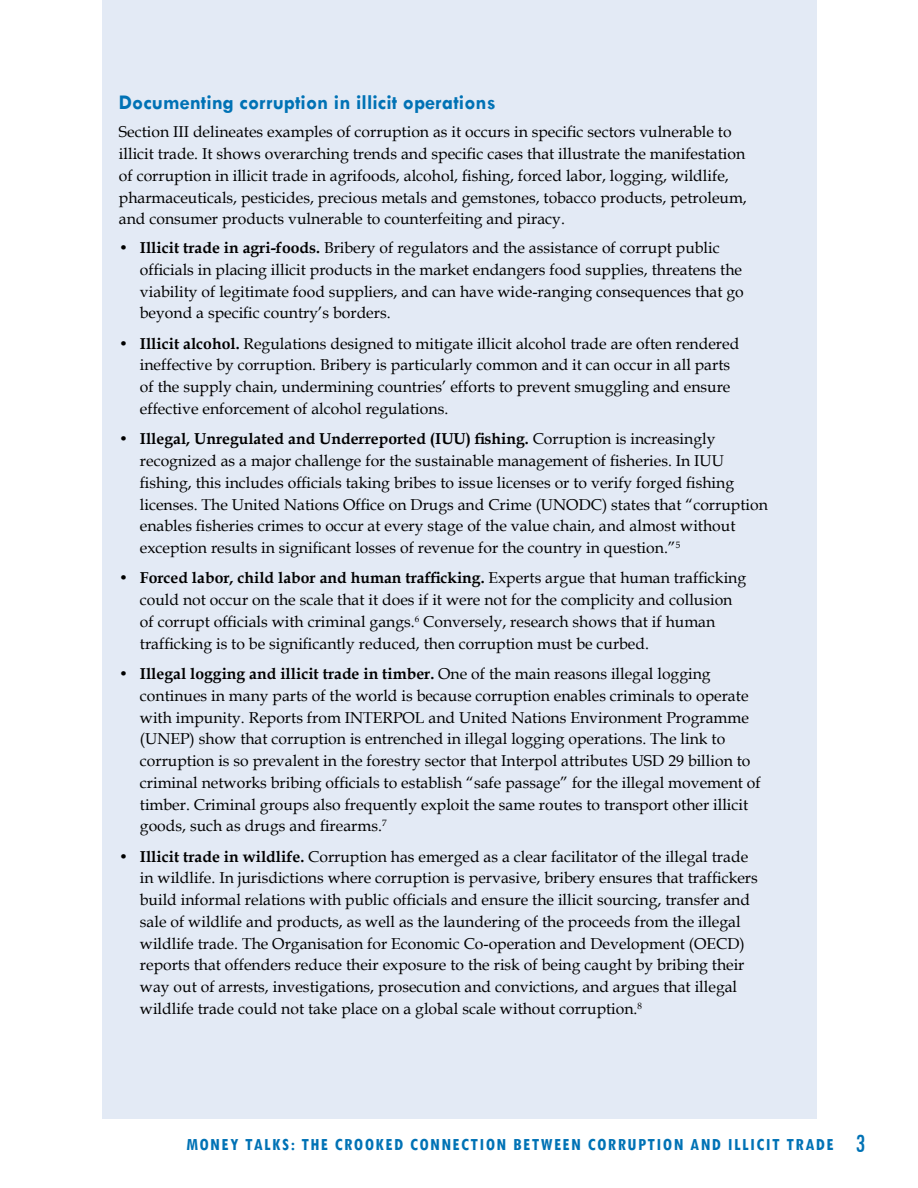
<style>
.page{position:relative;width:918px;height:1188px;background:#fff}
.page>*{position:absolute;margin:0;border:0;box-sizing:border-box;transform-origin:0 0}
.t1{font:700 21px "Tw Cen";color:#0072b5}
.t2{font:700 condensed 18px "Tw Cen";letter-spacing:.08em;color:#0072b5}
.t3{font:15.75px/21.8px "Book Antiqua";color:#000}
.s1{font-weight:700}
.s2{font-weight:400;font-size:27px}
</style>
<div class="page">
<div style="left:102px;top:0;width:714px;height:1119px;background:#e3eaf5"></div>
<h1 class="t1" style="left:119px;top:90px;width:378px">Documenting corruption in illicit operations</h1>
<p class="t3" style="left:119px;top:121px;width:629px">Section III delineates examples of corruption as it occurs in specific sectors vulnerable to illicit trade. It shows overarching trends and specific cases that illustrate the manifestation of corruption in illicit trade in agrifoods, alcohol, fishing, forced labor, logging, wildlife, pharmaceuticals, pesticides, precious metals and gemstones, tobacco products, petroleum, and consumer products vulnerable to counterfeiting and piracy.</p>
<p class="t3" style="left:140px;top:236px;width:605px;text-indent:-21px"><span class="s1">• Illicit trade in agri-foods.</span> Bribery of regulators and the assistance of corrupt public officials in placing illicit products in the market endangers food supplies, threatens the viability of legitimate food suppliers, and can have wide-ranging consequences that go beyond a specific country’s borders.</p>
<p class="t3" style="left:140px;top:332px;width:601px;text-indent:-21px"><span class="s1">• Illicit alcohol.</span> Regulations designed to mitigate illicit alcohol trade are often rendered ineffective by corruption. Bribery is particularly common and it can occur in all parts of the supply chain, undermining countries’ efforts to prevent smuggling and ensure effective enforcement of alcohol regulations.</p>
<p class="t3" style="left:140px;top:428px;width:629px;text-indent:-21px"><span class="s1">• Illegal, Unregulated and Underreported (IUU) fishing.</span> Corruption is increasingly recognized as a major challenge for the sustainable management of fisheries. In IUU fishing, this includes officials taking bribes to issue licenses or to verify forged fishing licenses. The United Nations Office on Drugs and Crime (UNODC) states that “corruption enables fisheries crimes to occur at every stage of the value chain, and almost without exception results in significant losses of revenue for the country in question.”<sup>5</sup></p>
<p class="t3" style="left:140px;top:567px;width:608px;text-indent:-21px"><span class="s1">• Forced labor, child labor and human trafficking.</span> Experts argue that human trafficking could not occur on the scale that it does if it were not for the complicity and collusion of corrupt officials with criminal gangs.<sup>6</sup> Conversely, research shows that if human trafficking is to be significantly reduced, then corruption must be curbed.</p>
<p class="t3" style="left:140px;top:662px;width:622px;text-indent:-21px"><span class="s1">• Illegal logging and illicit trade in timber.</span> One of the main reasons illegal logging continues in many parts of the world is because corruption enables criminals to operate with impunity. Reports from INTERPOL and United Nations Environment Programme (UNEP) show that corruption is entrenched in illegal logging operations. The link to corruption is so prevalent in the forestry sector that Interpol attributes USD 29 billion to criminal networks bribing officials to establish “safe passage” for the illegal movement of timber. Criminal groups also frequently exploit the same routes to transport other illicit goods, such as drugs and firearms.<sup>7</sup></p>
<p class="t3" style="left:140px;top:845px;width:619px;text-indent:-21px"><span class="s1">• Illicit trade in wildlife.</span> Corruption has emerged as a clear facilitator of the illegal trade in wildlife. In jurisdictions where corruption is pervasive, bribery ensures that traffickers build informal relations with public officials and ensure the illicit sourcing, transfer and sale of wildlife and products, as well as the laundering of the proceeds from the illegal wildlife trade. The Organisation for Economic Co-operation and Development (OECD) reports that offenders reduce their exposure to the risk of being caught by bribing their way out of arrests, investigations, prosecution and convictions, and argues that illegal wildlife trade could not take place on a global scale without corruption.<sup>8</sup></p>
<p class="t2" style="left:186px;top:1134px;width:681px">MONEY TALKS: THE CROOKED CONNECTION BETWEEN CORRUPTION AND ILLICIT TRADE <span class="s2">3</span></p>
</div>
